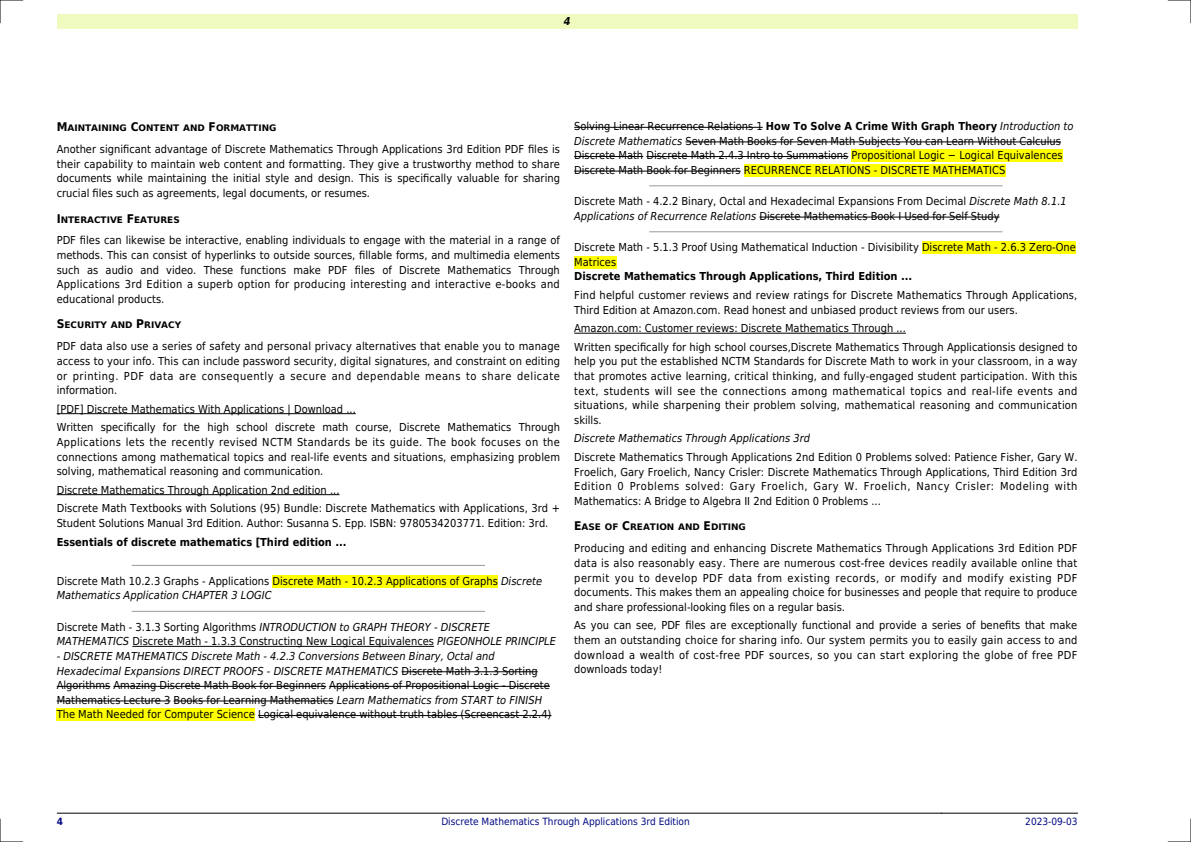
<style>
.page{position:relative;width:1191px;height:842px;background:#fff}
.page>*{position:absolute;margin:0;border:0;box-sizing:border-box;transform-origin:0 0}
.t1{font:11px/14.6px "DejaVu Sans Condensed";color:#000}
.t2{font:700 11px "DejaVu Sans Condensed";color:#000}
.t3{font:italic 11px "DejaVu Sans Condensed";color:#000}
.t4{font:italic 700 11px "DejaVu Sans Condensed";color:#000}
.t5{font:10px "DejaVu Sans Condensed";color:#000880}
.t6{font:700 10px "DejaVu Sans Condensed";color:#000880}
.t7{font:700 9px "DejaVu Sans Condensed";color:#000;scale:1.1 1}
.s1{font-size:12px}
.s2{font-style:italic}
.s3{font-weight:700}
</style>
<div class="page">
<div style="left:57px;top:14px;width:1020px;height:15px;background:#effbbe"></div>
<hr style="left:57px;top:813px;width:133px;height:1px;background:#000">
<hr style="left:190px;top:813px;width:751px;height:1px;background:#000">
<hr style="left:941px;top:813px;width:136px;height:1px;background:#000">
<hr style="left:57px;top:413px;width:299px;height:1px;background:#000">
<hr style="left:57px;top:494px;width:282px;height:1px;background:#000">
<hr style="left:132px;top:565px;width:352px;height:1px;background:#999">
<div style="left:272px;top:575px;width:226px;height:12px;background:#ff0"></div>
<hr style="left:132px;top:611px;width:352px;height:1px;background:#999">
<hr style="left:132px;top:646px;width:302px;height:1px;background:#000">
<hr style="left:401px;top:671px;width:137px;height:1px;background:#000">
<hr style="left:57px;top:686px;width:53px;height:1px;background:#000">
<hr style="left:113px;top:686px;width:213px;height:1px;background:#000">
<hr style="left:329px;top:686px;width:221px;height:1px;background:#000">
<hr style="left:57px;top:701px;width:113px;height:1px;background:#000">
<hr style="left:174px;top:701px;width:159px;height:1px;background:#000">
<div style="left:57px;top:708px;width:198px;height:13px;background:#ff0"></div>
<hr style="left:258px;top:715px;width:293px;height:1px;background:#000">
<hr style="left:574px;top:127px;width:188px;height:1px;background:#000">
<hr style="left:685px;top:142px;width:376px;height:1px;background:#000">
<hr style="left:574px;top:156px;width:69px;height:1px;background:#000">
<hr style="left:646px;top:156px;width:202px;height:1px;background:#000">
<div style="left:851px;top:149px;width:211px;height:13px;background:#ff0"></div>
<hr style="left:574px;top:171px;width:166px;height:1px;background:#000">
<div style="left:744px;top:164px;width:261px;height:13px;background:#ff0"></div>
<hr style="left:649px;top:185px;width:353px;height:1px;background:#999">
<hr style="left:759px;top:217px;width:240px;height:1px;background:#000">
<hr style="left:649px;top:231px;width:353px;height:1px;background:#999">
<div style="left:922px;top:241px;width:154px;height:13px;background:#ff0"></div>
<div style="left:574px;top:256px;width:42px;height:12px;background:#ff0"></div>
<hr style="left:574px;top:333px;width:332px;height:1px;background:#000">
<svg style="left:0;top:0;width:23px;height:23px"></svg>
<svg style="left:0;top:819px;width:23px;height:23px"></svg>
<svg style="left:1168px;top:0;width:23px;height:23px"></svg>
<svg style="left:1168px;top:819px;width:23px;height:23px"></svg>
<p class="t4" style="left:563px;top:15px;width:8px">4</p>
<p class="t7" style="left:57px;top:123px;width:201px"><span class="s1">M</span>AINTAINING <span class="s1">C</span>ONTENT AND <span class="s1">F</span>ORMATTING</p>
<p class="t1" style="left:57px;top:142px;width:505px;text-align:justify">Another significant advantage of Discrete Mathematics Through Applications 3rd Edition PDF files is their capability to maintain web content and formatting. They give a trustworthy method to share documents while maintaining the initial style and design. This is specifically valuable for sharing crucial files such as agreements, legal documents, or resumes.</p>
<p class="t7" style="left:57px;top:214px;width:113px"><span class="s1">I</span>NTERACTIVE <span class="s1">F</span>EATURES</p>
<p class="t1" style="left:57px;top:233px;width:505px;text-align:justify">PDF files can likewise be interactive, enabling individuals to engage with the material in a range of methods. This can consist of hyperlinks to outside sources, fillable forms, and multimedia elements such as audio and video. These functions make PDF files of Discrete Mathematics Through Applications 3rd Edition a superb option for producing interesting and interactive e-books and educational products.</p>
<p class="t7" style="left:57px;top:320px;width:115px"><span class="s1">S</span>ECURITY AND <span class="s1">P</span>RIVACY</p>
<p class="t1" style="left:57px;top:339px;width:505px;text-align:justify">PDF data also use a series of safety and personal privacy alternatives that enable you to manage access to your info. This can include password security, digital signatures, and constraint on editing or printing. PDF data are consequently a secure and dependable means to share delicate information.</p>
<p class="t1" style="left:57px;top:400px;width:505px;line-height:18.6px">[PDF] Discrete Mathematics With Applications | Download ...<br>Written specifically for the high school discrete math course, Discrete Mathematics Through</p>
<p class="t1" style="left:57px;top:435px;width:505px;text-align:justify">Applications lets the recently revised NCTM Standards be its guide. The book focuses on the connections among mathematical topics and real-life events and situations, emphasizing problem solving, mathematical reasoning and communication.</p>
<p class="t1" style="left:57px;top:481px;width:505px;line-height:18.6px">Discrete Mathematics Through Application 2nd edition ...<br>Discrete Math Textbooks with Solutions (95) Bundle: Discrete Mathematics with Applications, 3rd +</p>
<p class="t1" style="left:57px;top:516px;width:493px">Student Solutions Manual 3rd Edition. Author: Susanna S. Epp. ISBN: 9780534203771. Edition: 3rd.</p>
<p class="t2" style="left:57px;top:535px;width:291px">Essentials of discrete mathematics [Third edition ...</p>
<p class="t1" style="left:57px;top:574px;width:487px">Discrete Math 10.2.3 Graphs - Applications Discrete Math - 10.2.3 Applications of Graphs <span class="s2">Discrete<br>Mathematics Application CHAPTER 3 LOGIC</span></p>
<p class="t1" style="left:57px;top:620px;width:501px">Discrete Math - 3.1.3 Sorting Algorithms <span class="s2">INTRODUCTION to GRAPH THEORY - DISCRETE<br>MATHEMATICS</span> Discrete Math - 1.3.3 Constructing New Logical Equivalences <span class="s2">PIGEONHOLE PRINCIPLE</span></p>
<p class="t1" style="left:57px;top:649px;width:496px"><span class="s2">- DISCRETE MATHEMATICS Discrete Math - 4.2.3 Conversions Between Binary, Octal and Hexadecimal Expansions DIRECT PROOFS - DISCRETE MATHEMATICS</span> Discrete Math 3.1.3 Sorting Algorithms Amazing Discrete Math Book for Beginners Applications of Propositional Logic - Discrete Mathematics Lecture 3 Books for Learning Mathematics <span class="s2">Learn Mathematics from START to FINISH </span>The Math Needed for Computer Science Logical equivalence without truth tables (Screencast 2.2.4)</p>
<p class="t1" style="left:574px;top:119px;width:501px">Solving Linear Recurrence Relations 1 <span class="s3">How To Solve A Crime With Graph Theory</span> <span class="s2">Introduction to<br>Discrete Mathematics</span> Seven Math Books for Seven Math Subjects You can Learn Without Calculus<br>Discrete Math Discrete Math 2.4.3 Intro to Summations Propositional Logic</p>
<p class="t1" style="left:574px;top:148px;width:490px;text-indent:385px">Logical Equivalences<br>Discrete Math Book for Beginners RECURRENCE RELATIONS - DISCRETE MATHEMATICS</p>
<p class="t1" style="left:574px;top:194px;width:494px">Discrete Math - 4.2.2 Binary, Octal and Hexadecimal Expansions From Decimal <span class="s2">Discrete Math 8.1.1<br>Applications of Recurrence Relations</span> Discrete Mathematics Book I Used for Self Study</p>
<p class="t1" style="left:574px;top:240px;width:503px">Discrete Math - 5.1.3 Proof Using Mathematical Induction - Divisibility Discrete Math - 2.6.3 Zero-One<br>Matrices</p>
<p class="t2" style="left:574px;top:270px;width:340px">Discrete Mathematics Through Applications, Third Edition ...</p>
<p class="t1" style="left:574px;top:288px;width:505px">Find helpful customer reviews and review ratings for Discrete Mathematics Through Applications,<br>Third Edition at Amazon.com. Read honest and unbiased product reviews from our users.</p>
<p class="t1" style="left:574px;top:319px;width:505px;line-height:18.6px">Amazon.com: Customer reviews: Discrete Mathematics Through ...<br>Written specifically for high school courses,Discrete Mathematics Through Applicationsis designed to</p>
<p class="t1" style="left:574px;top:354px;width:505px;text-align:justify">help you put the established NCTM Standards for Discrete Math to work in your classroom, in a way that promotes active learning, critical thinking, and fully-engaged student participation. With this text, students will see the connections among mathematical topics and real-life events and situations, while sharpening their problem solving, mathematical reasoning and communication skills.</p>
<p class="t3" style="left:574px;top:432px;width:237px">Discrete Mathematics Through Applications 3rd</p>
<p class="t1" style="left:574px;top:450px;width:505px;text-align:justify">Discrete Mathematics Through Applications 2nd Edition 0 Problems solved: Patience Fisher, Gary W.<br>Froelich, Gary Froelich, Nancy Crisler: Discrete Mathematics Through Applications, Third Edition 3rd Edition 0 Problems solved: Gary Froelich, Gary W. Froelich, Nancy Crisler: Modeling with Mathematics: A Bridge to Algebra II 2nd Edition 0 Problems ...</p>
<p class="t7" style="left:574px;top:522px;width:158px"><span class="s1">E</span>ASE OF <span class="s1">C</span>REATION AND <span class="s1">E</span>DITING</p>
<p class="t1" style="left:574px;top:541px;width:505px;text-align:justify">Producing and editing and enhancing Discrete Mathematics Through Applications 3rd Edition PDF data is also reasonably easy. There are numerous cost-free devices readily available online that permit you to develop PDF data from existing records, or modify and modify existing PDF documents. This makes them an appealing choice for businesses and people that require to produce and share professional-looking files on a regular basis.</p>
<p class="t1" style="left:574px;top:618px;width:505px;text-align:justify">As you can see, PDF files are exceptionally functional and provide a series of benefits that make them an outstanding choice for sharing info. Our system permits you to easily gain access to and download a wealth of cost-free PDF sources, so you can start exploring the globe of free PDF downloads today!</p>
<p class="t6" style="left:57px;top:816px;width:8px">4</p>
<p class="t5" style="left:441px;top:816px;width:250px">Discrete Mathematics Through Applications 3rd Edition</p>
<p class="t5" style="left:1025px;top:816px;width:54px">2023-09-03</p>
</div>
